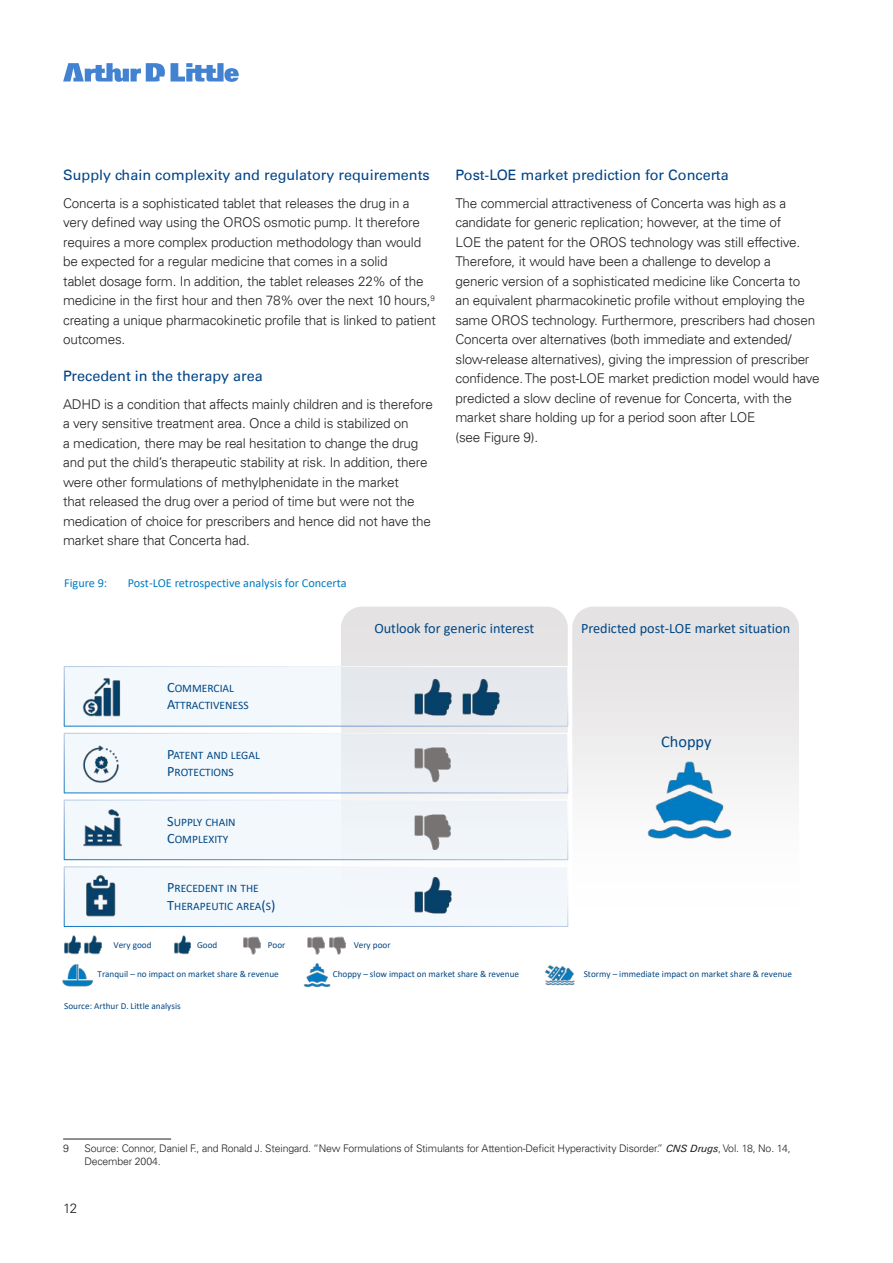
<style>
.page{position:relative;width:893px;height:1263px;background:#fff}
.page>*{position:absolute;margin:0;border:0;box-sizing:border-box;transform-origin:0 0}
.t1{font:16.35px "Calibri";color:#004785}
.t2{font:14.4px "Univers LT";color:#004487}
.t3{font:14.25px "Calibri";color:#004785}
.t4{font:300 13.5px/19.5px "Univers LT";letter-spacing:-.015em;color:#241f1f}
.t5{font:12.3px "Calibri";color:#007cc3}
.t6{font:11.4px/17.1px "Calibri";color:#004785}
.t7{font:300 10.5px/12.8px "Univers LT";letter-spacing:-.015em;color:#241f1f}
.t8{font:9.15px "Calibri";color:#004785}
.s1{font-size:14.25px}
.s2{font-family:"Univers";font-weight:400;font-style:italic}
</style>
<div class="page">
<svg style="left:63px;top:63px;width:176px;height:19px"></svg>
<hr style="left:63px;top:1139px;width:108px;height:1px;background:#241f1f">
<svg style="left:341px;top:607px;width:227px;height:254px;background:#e6e5e5"></svg>
<svg style="left:572px;top:607px;width:227px;height:232px"></svg>
<svg style="left:64px;top:666px;width:504px;height:61px"></svg>
<svg style="left:64px;top:733px;width:504px;height:60px"></svg>
<div style="left:64px;top:799px;width:504px;height:61px;background:#f3f8fc"></div>
<div style="left:64px;top:866px;width:504px;height:61px;background:#f3f8fc"></div>
<img style="left:415px;top:676px;width:37px;height:41px">
<img style="left:463px;top:676px;width:36px;height:41px">
<img style="left:415px;top:874px;width:37px;height:41px">
<img style="left:83px;top:746px;width:36px;height:36px">
<img style="left:78px;top:672px;width:48px;height:50px">
<img style="left:82px;top:808px;width:42px;height:42px">
<img style="left:82px;top:874px;width:37px;height:42px">
<img style="left:64px;top:935px;width:17px;height:19px">
<img style="left:85px;top:935px;width:16px;height:19px">
<img style="left:174px;top:935px;width:17px;height:19px">
<img style="left:244px;top:936px;width:16px;height:19px">
<img style="left:308px;top:936px;width:16px;height:19px">
<img style="left:329px;top:936px;width:16px;height:19px">
<img style="left:62px;top:964px;width:31px;height:23px">
<img style="left:544px;top:965px;width:31px;height:21px">
<img style="left:304px;top:963px;width:26px;height:23px">
<img style="left:415px;top:812px;width:35px;height:40px">
<img style="left:415px;top:745px;width:35px;height:40px">
<img style="left:645px;top:762px;width:89px;height:76px">
<p class="t2" style="left:63px;top:166px;width:368px">Supply chain complexity and regulatory requirements</p>
<p class="t4" style="left:63px;top:193px;width:374px">Concerta is a sophisticated tablet that releases the drug in a very defined way using the OROS osmotic pump. It therefore requires a more complex production methodology than would be expected for a regular medicine that comes in a solid<br>tablet dosage form. In addition, the tablet releases 22% of the medicine in the first hour and then 78% over the next 10 hours,<sup>9 </sup>creating a unique pharmacokinetic profile that is linked to patient outcomes.</p>
<p class="t2" style="left:63px;top:367px;width:201px">Precedent in the therapy area</p>
<p class="t4" style="left:63px;top:394px;width:371px">ADHD is a condition that affects mainly children and is therefore a very sensitive treatment area. Once a child is stabilized on<br>a medication, there may be real hesitation to change the drug and put the child’s therapeutic stability at risk. In addition, there were other formulations of methylphenidate in the market<br>that released the drug over a period of time but were not the medication of choice for prescribers and hence did not have the market share that Concerta had.</p>
<p class="t5" style="left:64px;top:575px;width:44px">Figure 9:</p>
<p class="t5" style="left:128px;top:575px;width:220px">Post-LOE retrospective analysis for Concerta</p>
<p class="t2" style="left:455px;top:166px;width:275px">Post-LOE market prediction for Concerta</p>
<p class="t4" style="left:455px;top:193px;width:366px">The commercial attractiveness of Concerta was high as a candidate for generic replication; however, at the time of<br>LOE the patent for the OROS technology was still effective.<br>Therefore, it would have been a challenge to develop a<br>generic version of a sophisticated medicine like Concerta to<br>an equivalent pharmacokinetic profile without employing the same OROS technology. Furthermore, prescribers had chosen Concerta over alternatives (both immediate and extended/ slow-release alternatives), giving the impression of prescriber confidence. The post-LOE market prediction model would have predicted a slow decline of revenue for Concerta, with the market share holding up for a period soon after LOE<br>(see Figure 9).</p>
<p class="t6" style="left:167px;top:679px;width:83px"><span class="s1">C</span>OMMERCIAL<br><span class="s1">A</span>TTRACTIVENESS</p>
<p class="t6" style="left:167px;top:746px;width:94px"><span class="s1">P</span>ATENT AND LEGAL<br><span class="s1">P</span>ROTECTIONS</p>
<p class="t6" style="left:167px;top:813px;width:70px"><span class="s1">S</span>UPPLY CHAIN<br><span class="s1">C</span>OMPLEXITY</p>
<p class="t6" style="left:167px;top:880px;width:110px"><span class="s1">P</span>RECEDENT IN THE<br><span class="s1">T</span>HERAPEUTIC AREA<span class="s1">(</span>S<span class="s1">)</span></p>
<p class="t3" style="left:374px;top:619px;width:162px">Outlook for generic interest</p>
<p class="t3" style="left:581px;top:619px;width:211px">Predicted post-LOE market situation</p>
<p class="t1" style="left:661px;top:730px;width:52px">Choppy</p>
<p class="t8" style="left:114px;top:938px;width:40px">Very good</p>
<p class="t8" style="left:197px;top:938px;width:22px">Good</p>
<p class="t8" style="left:268px;top:938px;width:19px">Poor</p>
<p class="t8" style="left:354px;top:938px;width:39px">Very poor</p>
<p class="t8" style="left:98px;top:968px;width:183px">Tranquil – no impact on market share &amp; revenue</p>
<p class="t8" style="left:333px;top:968px;width:188px">Choppy – slow impact on market share &amp; revenue</p>
<p class="t8" style="left:584px;top:968px;width:210px">Stormy – immediate impact on market share &amp; revenue</p>
<p class="t8" style="left:64px;top:1000px;width:118px">Source: Arthur D. Little analysis</p>
<p class="t7" style="left:63px;top:1142px;width:7px">9</p>
<p class="t7" style="left:84px;top:1142px;width:708px">Source: Connor, Daniel F., and Ronald J. Steingard. “New Formulations of Stimulants for Attention-Deficit Hyperactivity Disorder.” <span class="s2">CNS Drugs</span>, Vol. 18, No. 14,<br>December 2004.</p>
<p class="t4" style="left:63px;top:1198px;width:16px">12</p>
</div>
